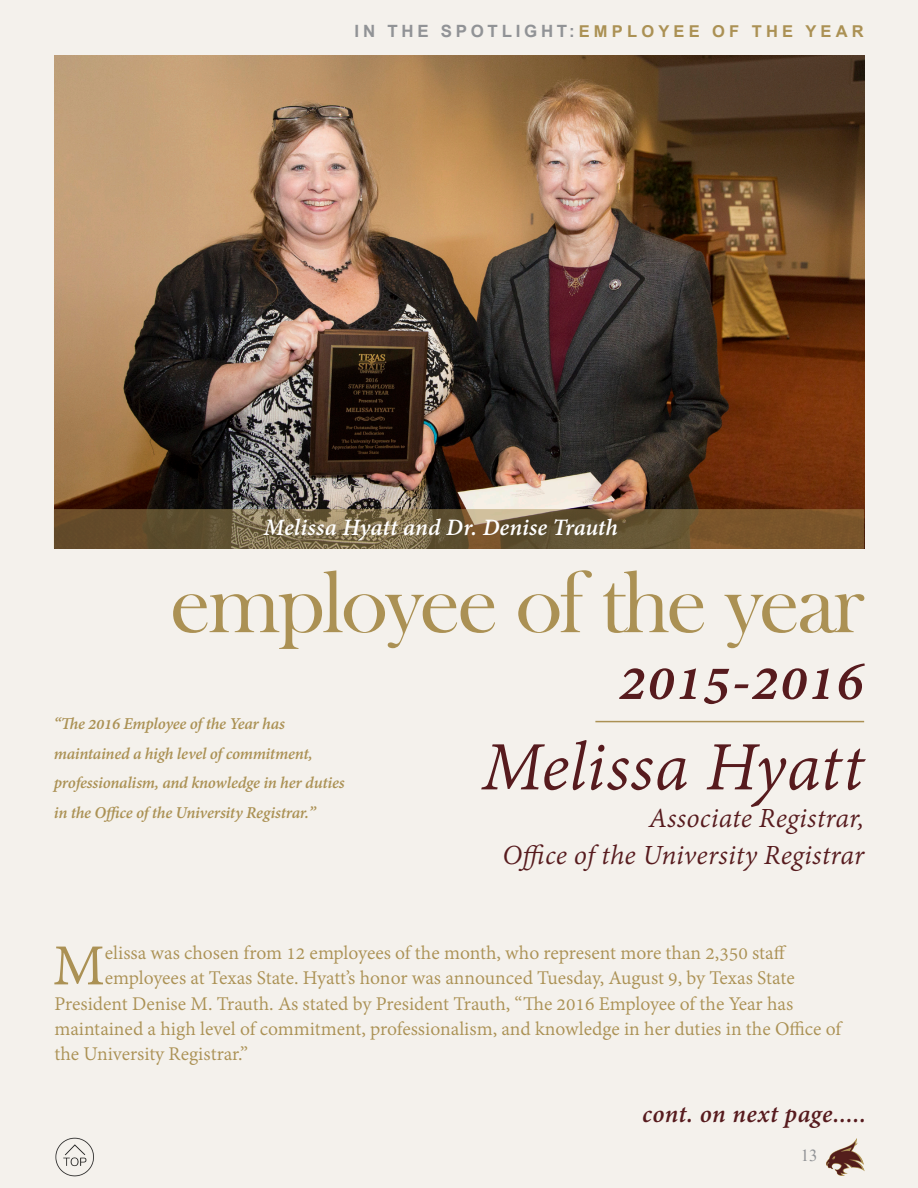
<style>
.page{position:relative;width:918px;height:1188px;background:#f4f1ec}
.page>*{position:absolute;margin:0;border:0;box-sizing:border-box;transform-origin:0 0}
.t1{font:90px "Bask Old Face";letter-spacing:-.03em;color:#ab9154}
.t2{font:italic 75px "Adobe Devanagari";color:#571b1e}
.t3{font:63px "Adobe Devanagari";color:#ab9154}
.t4{font:italic 700 60px "Adobe Devanagari";letter-spacing:.02em;color:#571b1e}
.t5{font:italic 30px "Adobe Devanagari";letter-spacing:.005em;color:#571b1e}
.t6{font:italic 700 27px "Adobe Devanagari";letter-spacing:.015em;color:#571b1e}
.t7{font:italic 700 25.5px "Adobe Devanagari";letter-spacing:.005em;color:#fff}
.t8{font:21px "Adobe Devanagari";color:#ab9154}
.t9{font:italic 700 18px/29.4px "Adobe Devanagari";letter-spacing:-.015em;color:#ab9154}
.t10{font:16.8px "Times New Roman";color:#919396}
.t11{font:700 16.35px "Arial";letter-spacing:.255em;color:#ab9154}
.s1{font-size:16.95px;color:#919396}
</style>
<div class="page">
<img style="left:54px;top:55px;width:810px;height:454px">
<svg style="left:54px;top:509px;width:810px;height:40px;background:#725c39"></svg>
<hr style="left:595px;top:721px;width:269px;height:1px;background:#ab9154">
<img style="left:827px;top:1138px;width:37px;height:37px">
<img style="left:55px;top:1138px;width:39px;height:39px">
<p class="t11" style="left:355px;top:19px;width:511px"><span class="s1">IN THE SPOTLIGHT:</span>EMPLOYEE OF THE YEAR</p>
<p class="t7" style="left:264px;top:513px;width:355px">Melissa Hyatt and Dr. Denise Trauth</p>
<p class="t1" style="left:170px;top:553px;width:695px">employee of the year</p>
<p class="t9" style="left:54px;top:711px;width:292px">“The 2016 Employee of the Year has maintained a high level of commitment, professionalism, and knowledge in her duties in the Office of the University Registrar.”</p>
<p class="t4" style="left:619px;top:647px;width:246px">2015-2016</p>
<p class="t2" style="left:481px;top:725px;width:384px">Melissa Hyatt</p>
<p class="t5" style="left:649px;top:801px;width:217px">Associate Registrar,</p>
<p class="t5" style="left:503px;top:839px;width:363px">Office of the University Registrar</p>
<p class="t3" style="left:53px;top:930px;width:54px">M</p>
<p class="t8" style="left:105px;top:941px;width:683px">elissa was chosen from 12 employees of the month, who represent more than 2,350 staff</p>
<p class="t8" style="left:105px;top:966px;width:691px">employees at Texas State. Hyatt’s honor was announced Tuesday, August 9, by Texas State</p>
<p class="t8" style="left:54px;top:991px;width:740px">President Denise M. Trauth. As stated by President Trauth, “The 2016 Employee of the Year has</p>
<p class="t8" style="left:54px;top:1017px;width:788px">maintained a high level of commitment, professionalism, and knowledge in her duties in the Office of</p>
<p class="t8" style="left:54px;top:1042px;width:195px">the University Registrar.”</p>
<p class="t6" style="left:642px;top:1098px;width:225px">cont. on next page.....</p>
<p class="t10" style="left:801px;top:1144px;width:18px">13</p>
</div>
